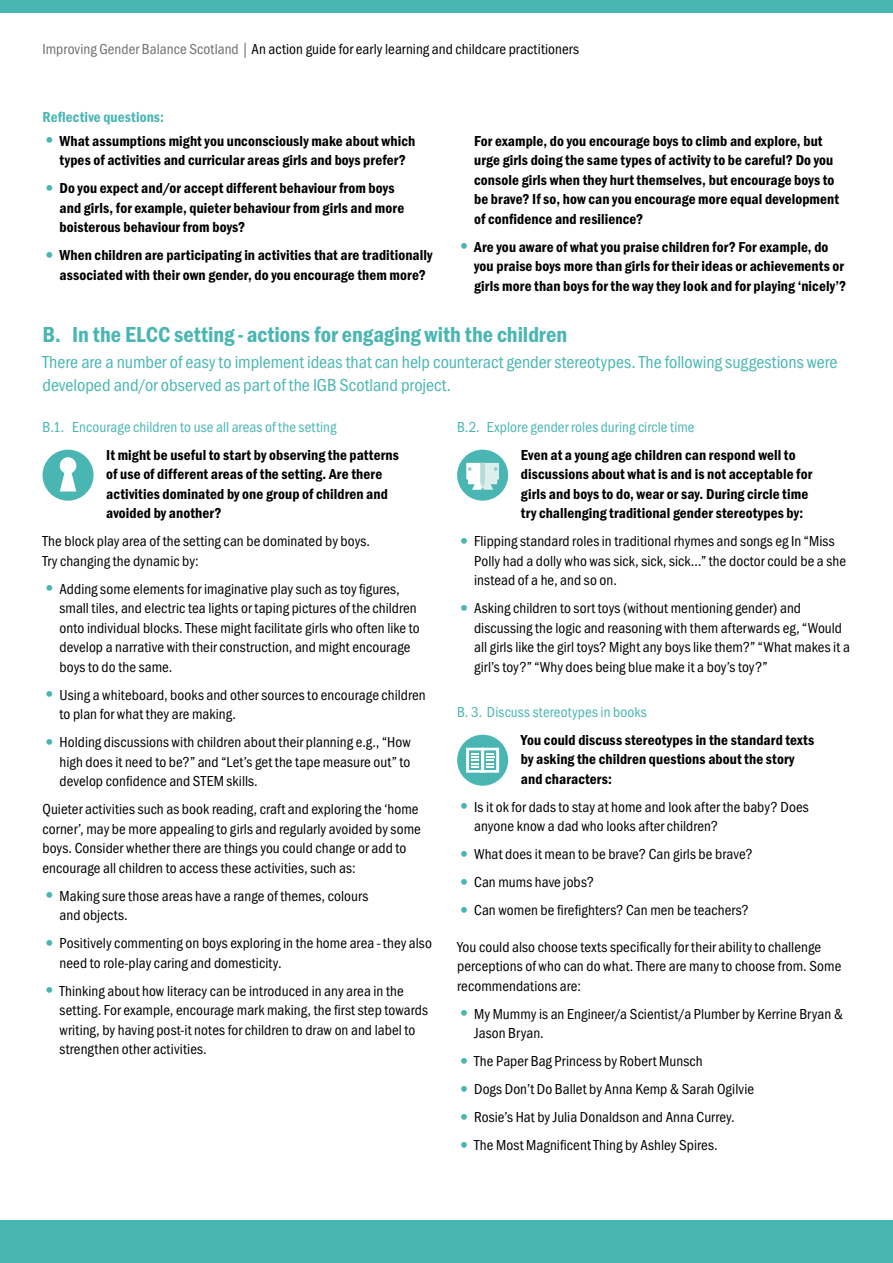
<style>
.page{position:relative;width:893px;height:1263px;background:#fff}
.page>*{position:absolute;margin:0;border:0;box-sizing:border-box;transform-origin:0 0}
.t1{font:600 22.5px "Franklin Got Cd Io P";color:#4ab6b3}
.t2{font:18px/22.5px "Franklin Got Cd Io P";color:#4ab6b3}
.t3{font:15px/19.5px "Franklin Got Cd Io P";letter-spacing:.005em;color:#000}
.t4{font:600 15px/19.5px "Franklin Got Cd Io P";letter-spacing:.005em;color:#000}
.t5{font:15px "Franklin Got Cd Io P";letter-spacing:.01em;color:#4ab6b3}
.t6{font:600 15px "Franklin Got Cd Io P";letter-spacing:.01em;color:#4ab6b3}
.s1{color:#706f6f}
.s2{font-size:21px;color:#4ab6b3}
</style>
<div class="page">
<div style="left:43px;top:450px;width:51px;height:51px;background:#4ab6b3;border-radius:50%"></div>
<div style="left:60px;top:457px;width:16px;height:17px;background:#fff;border-radius:50%"></div>
<svg style="left:60px;top:468px;width:16px;height:23px"></svg>
<div style="left:457px;top:450px;width:51px;height:51px;background:#4ab6b3;border-radius:50%"></div>
<svg style="left:466px;top:463px;width:33px;height:27px"></svg>
<div style="left:457px;top:735px;width:51px;height:51px;background:#4ab6b3;border-radius:50%"></div>
<svg style="left:466px;top:748px;width:33px;height:25px"></svg>
<div style="left:0;top:1220px;width:893px;height:43px;background:#4ab6b3"></div>
<div style="left:0;top:0;width:893px;height:13px;background:#4ab6b3"></div>
<p class="t3" style="left:43px;top:39px;width:538px"><span class="s1">Improving Gender Balance Scotland |</span> An action guide for early learning and childcare practitioners</p>
<p class="t6" style="left:43px;top:108px;width:123px">Reflective questions:</p>
<p class="t4" style="left:43px;top:131px;width:374px;text-align:center"><span class="s2">•</span> What assumptions might you unconsciously make about which types of activities and curricular areas girls and boys prefer?</p>
<p class="t4" style="left:60px;top:178px;width:346px;text-indent:-17px"><span class="s2">•</span> Do you expect and/or accept different behaviour from boys and girls, for example, quieter behaviour from girls and more boisterous behaviour from boys?</p>
<p class="t4" style="left:60px;top:245px;width:375px;text-indent:-17px"><span class="s2">•</span> When children are participating in activities that are traditionally associated with their own gender, do you encourage them more?</p>
<p class="t4" style="left:474px;top:131px;width:366px">For example, do you encourage boys to climb and explore, but urge girls doing the same types of activity to be careful? Do you console girls when they hurt themselves, but encourage boys to be brave? If so, how can you encourage more equal development of confidence and resilience?</p>
<p class="t4" style="left:474px;top:237px;width:374px;text-indent:-17px"><span class="s2">•</span> Are you aware of what you praise children for? For example, do you praise boys more than girls for their ideas or achievements or girls more than boys for the way they look and for playing ‘nicely’?</p>
<h1 class="t1" style="left:43px;top:321px;width:526px">B. In the ELCC setting - actions for engaging with the children</h1>
<p class="t2" style="left:43px;top:351px;width:797px">There are a number of easy to implement ideas that can help counteract gender stereotypes. The following suggestions were developed and/or observed as part of the IGB Scotland project.</p>
<p class="t5" style="left:43px;top:418px;width:295px">B.1. Encourage children to use all areas of the setting</p>
<p class="t4" style="left:106px;top:445px;width:294px">It might be useful to start by observing the patterns of use of different areas of the setting. Are there activities dominated by one group of children and avoided by another?</p>
<p class="t3" style="left:43px;top:532px;width:329px">The block play area of the setting can be dominated by boys.<br>Try changing the dynamic by:</p>
<p class="t3" style="left:60px;top:579px;width:362px;text-indent:-17px"><span class="s2">•</span> Adding some elements for imaginative play such as toy figures, small tiles, and electric tea lights or taping pictures of the children onto individual blocks. These might facilitate girls who often like to develop a narrative with their construction, and might encourage boys to do the same.</p>
<p class="t3" style="left:60px;top:685px;width:368px;text-indent:-17px"><span class="s2">•</span> Using a whiteboard, books and other sources to encourage children to plan for what they are making.</p>
<p class="t3" style="left:60px;top:733px;width:353px;text-align:justify;text-indent:-17px"><span class="s2">•</span> Holding discussions with children about their planning e.g., “How high does it need to be?” and “Let’s get the tape measure out” to develop confidence and STEM skills.</p>
<p class="t3" style="left:43px;top:800px;width:380px">Quieter activities such as book reading, craft and exploring the ‘home corner’, may be more appealing to girls and regularly avoided by some boys. Consider whether there are things you could change or add to encourage all children to access these activities, such as:</p>
<p class="t3" style="left:60px;top:886px;width:310px;text-indent:-17px"><span class="s2">•</span> Making sure those areas have a range of themes, colours and objects.</p>
<p class="t3" style="left:60px;top:934px;width:374px;text-indent:-17px"><span class="s2">•</span> Positively commenting on boys exploring in the home area - they also need to role-play caring and domesticity.</p>
<p class="t3" style="left:60px;top:981px;width:370px;text-indent:-17px"><span class="s2">•</span> Thinking about how literacy can be introduced in any area in the setting. For example, encourage mark making, the first step towards writing, by having post-it notes for children to draw on and label to strengthen other activities.</p>
<p class="t5" style="left:457px;top:418px;width:239px">B.2. Explore gender roles during circle time</p>
<p class="t4" style="left:521px;top:445px;width:293px">Even at a young age children can respond well to discussions about what is and is not acceptable for girls and boys to do, wear or say. During circle time try challenging traditional gender stereotypes by:</p>
<p class="t3" style="left:474px;top:532px;width:373px;text-indent:-17px"><span class="s2">•</span> Flipping standard roles in traditional rhymes and songs eg In “Miss<br>Polly had a dolly who was sick, sick, sick…” the doctor could be a she instead of a he, and so on.</p>
<p class="t3" style="left:474px;top:599px;width:377px;text-indent:-17px"><span class="s2">•</span> Asking children to sort toys (without mentioning gender) and discussing the logic and reasoning with them afterwards eg, “Would all girls like the girl toys? Might any boys like them?” “What makes it a girl’s toy?” “Why does being blue make it a boy’s toy?”</p>
<p class="t5" style="left:457px;top:703px;width:191px">B. 3. Discuss stereotypes in books</p>
<p class="t4" style="left:521px;top:730px;width:295px">You could discuss stereotypes in the standard texts by asking the children questions about the story and characters:</p>
<p class="t3" style="left:474px;top:797px;width:336px;text-indent:-17px"><span class="s2">•</span> Is it ok for dads to stay at home and look after the baby? Does anyone know a dad who looks after children?</p>
<p class="t3" style="left:457px;top:845px;width:297px"><span class="s2">•</span> What does it mean to be brave? Can girls be brave?</p>
<p class="t3" style="left:457px;top:873px;width:138px"><span class="s2">•</span> Can mums have jobs?</p>
<p class="t3" style="left:457px;top:901px;width:293px"><span class="s2">•</span> Can women be firefighters? Can men be teachers?</p>
<p class="t3" style="left:457px;top:937px;width:386px">You could also choose texts specifically for their ability to challenge perceptions of who can do what. There are many to choose from. Some recommendations are:</p>
<p class="t3" style="left:474px;top:1004px;width:370px;text-indent:-17px"><span class="s2">•</span> My Mummy is an Engineer/a Scientist/a Plumber by Kerrine Bryan &amp;<br>Jason Bryan.</p>
<p class="t3" style="left:457px;top:1052px;width:247px"><span class="s2">•</span> The Paper Bag Princess by Robert Munsch</p>
<p class="t3" style="left:457px;top:1080px;width:298px"><span class="s2">•</span> Dogs Don’t Do Ballet by Anna Kemp &amp; Sarah Ogilvie</p>
<p class="t3" style="left:457px;top:1108px;width:279px"><span class="s2">•</span> Rosie’s Hat by Julia Donaldson and Anna Currey.</p>
<p class="t3" style="left:457px;top:1136px;width:262px"><span class="s2">•</span> The Most Magnificent Thing by Ashley Spires.</p>
</div>
